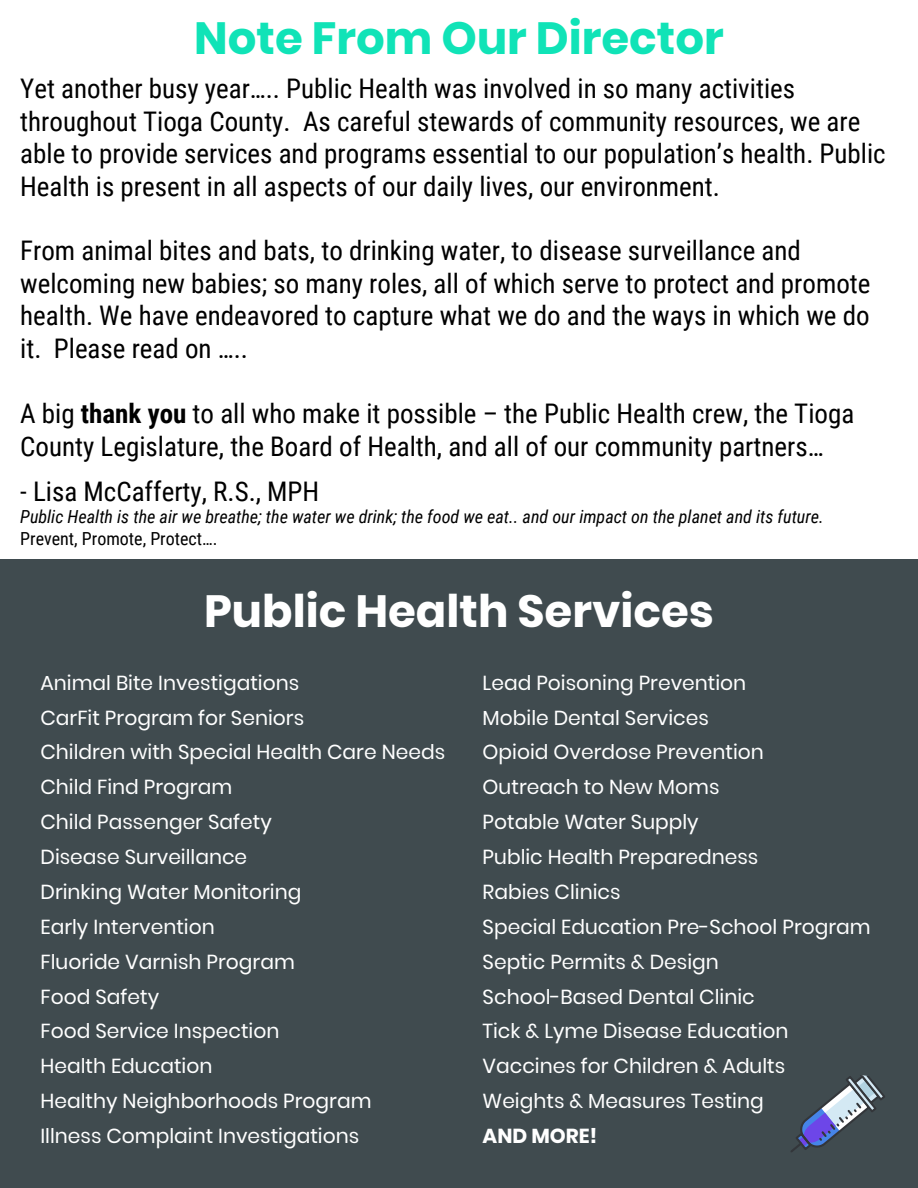
<style>
.page{position:relative;width:918px;height:1188px;background:#fff}
.page>*{position:absolute;margin:0;border:0;box-sizing:border-box;transform-origin:0 0}
.t1{font:700 45px "Poppins";color:#fff}
.t2{font:700 45px "Poppins";color:#10e3b7}
.t3{font:27px/32.7px "Roboto Condensed";color:#000}
.t4{font:20.25px/34.8px "Poppins";color:#fff}
.t5{font:700 20.25px "Poppins";color:#fff}
.t6{font:italic 18px "Roboto Condensed";color:#000}
.t7{font:18px "Roboto Condensed";color:#000}
.s1{font-weight:700}
</style>
<div class="page">
<div style="left:0;top:559px;width:918px;height:629px;background:#404b4f"></div>
<svg style="left:791px;top:1075px;width:94px;height:77px"></svg>
<h1 class="t2" style="left:194px;top:12px;width:531px">Note From Our Director</h1>
<p class="t3" style="left:20px;top:71px;width:867px">Yet another busy year….. Public Health was involved in so many activities throughout Tioga County. As careful stewards of community resources, we are able to provide services and programs essential to our population’s health. Public Health is present in all aspects of our daily lives, our environment.</p>
<p class="t3" style="left:20px;top:233px;width:852px">From animal bites and bats, to drinking water, to disease surveillance and welcoming new babies; so many roles, all of which serve to protect and promote health. We have endeavored to capture what we do and the ways in which we do it. Please read on …..</p>
<p class="t3" style="left:20px;top:396px;width:836px">A big <span class="s1">thank you</span> to all who make it possible – the Public Health crew, the Tioga<br>County Legislature, the Board of Health, and all of our community partners…</p>
<p class="t3" style="left:20px;top:474px;width:301px">- Lisa McCafferty, R.S., MPH</p>
<p class="t6" style="left:20px;top:504px;width:805px">Public Health is the air we breathe; the water we drink; the food we eat.. and our impact on the planet and its future.</p>
<p class="t7" style="left:20px;top:525px;width:199px">Prevent, Promote, Protect….</p>
<h1 class="t1" style="left:204px;top:585px;width:511px">Public Health Services</h1>
<p class="t4" style="left:40px;top:665px;width:406px">Animal Bite Investigations<br>CarFit Program for Seniors<br>Children with Special Health Care Needs<br>Child Find Program<br>Child Passenger Safety<br>Disease Surveillance<br>Drinking Water Monitoring<br>Early Intervention<br>Fluoride Varnish Program<br>Food Safety<br>Food Service Inspection<br>Health Education<br>Healthy Neighborhoods Program<br>Illness Complaint Investigations</p>
<p class="t4" style="left:483px;top:665px;width:390px">Lead Poisoning Prevention<br>Mobile Dental Services<br>Opioid Overdose Prevention<br>Outreach to New Moms<br>Potable Water Supply<br>Public Health Preparedness<br>Rabies Clinics<br>Special Education Pre-School Program<br>Septic Permits &amp; Design<br>School-Based Dental Clinic<br>Tick &amp; Lyme Disease Education<br>Vaccines for Children &amp; Adults<br>Weights &amp; Measures Testing</p>
<p class="t5" style="left:483px;top:1124px;width:116px">AND MORE!</p>
</div>
